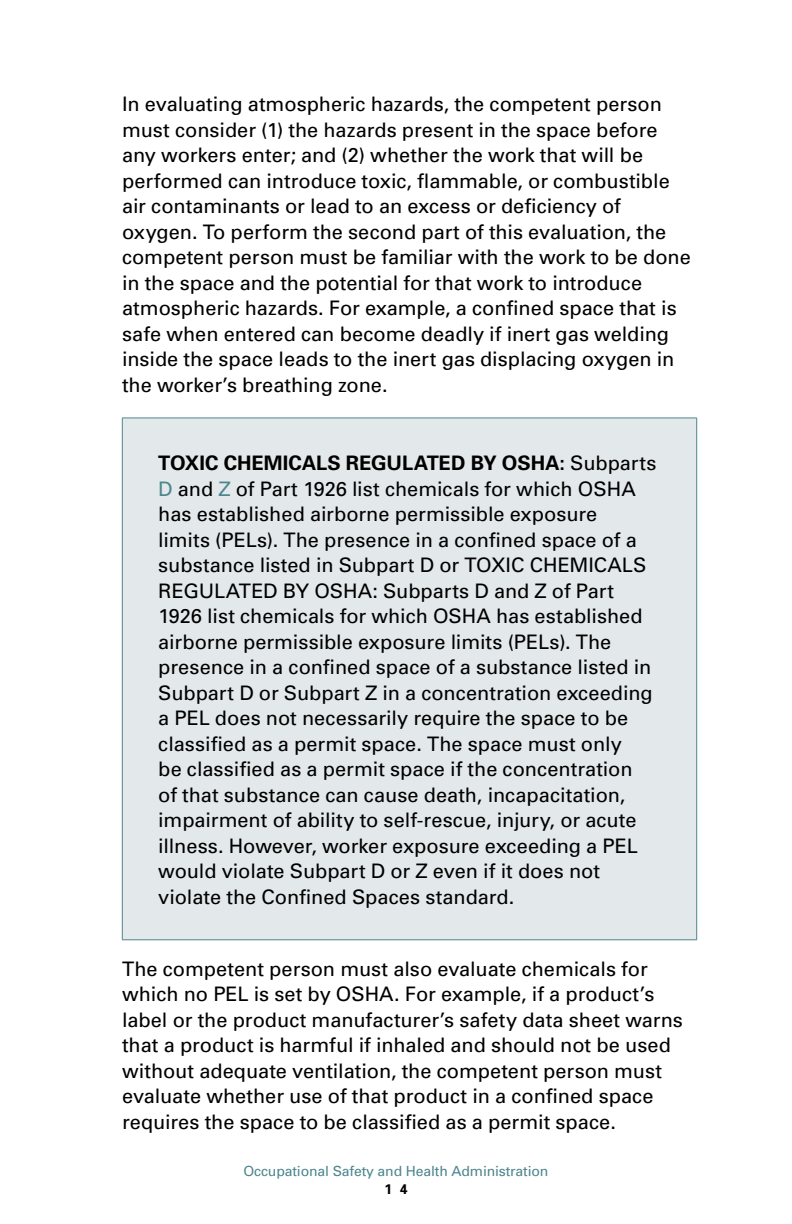
<style>
.page{position:relative;width:792px;height:1224px;background:#fff}
.page>*{position:absolute;margin:0;border:0;box-sizing:border-box;transform-origin:0 0}
.t1{font:20px/25.4px "Univers";color:#000}
.t2{font:14px "Univers";letter-spacing:-.01em;color:#4e868e}
.t3{font:700 14px "Univers";color:#000}
.s1{font-weight:700}
.s2{color:#4e868e}
</style>
<div class="page">
<div style="left:122px;top:418px;width:575px;height:522px;background:#e3e9ea"></div>
<hr style="left:122px;top:418px;width:575px;height:1px;background:#4e868e">
<hr style="left:122px;top:418px;width:1px;height:522px;background:#4e868e">
<hr style="left:696px;top:418px;width:1px;height:522px;background:#4e868e">
<hr style="left:122px;top:939px;width:575px;height:1px;background:#4e868e">
<p class="t1" style="left:122px;top:91px;width:570px">In evaluating atmospheric hazards, the competent person must consider (1) the hazards present in the space before any workers enter; and (2) whether the work that will be performed can introduce toxic, flammable, or combustible air contaminants or lead to an excess or deficiency of oxygen. To perform the second part of this evaluation, the competent person must be familiar with the work to be done in the space and the potential for that work to introduce atmospheric hazards. For example, a confined space that is safe when entered can become deadly if inert gas welding inside the space leads to the inert gas displacing oxygen in the worker’s breathing zone.</p>
<p class="t1" style="left:158px;top:450px;width:500px"><span class="s1">TOXIC CHEMICALS REGULATED BY OSHA:</span> Subparts <span class="s2">D</span> and <span class="s2">Z</span> of Part 1926 list chemicals for which OSHA has established airborne permissible exposure<br>limits (PELs). The presence in a confined space of a substance listed in Subpart D or TOXIC CHEMICALS REGULATED BY OSHA: Subparts D and Z of Part 1926 list chemicals for which OSHA has established airborne permissible exposure limits (PELs). The presence in a confined space of a substance listed in Subpart D or Subpart Z in a concentration exceeding a PEL does not necessarily require the space to be classified as a permit space. The space must only<br>be classified as a permit space if the concentration of that substance can cause death, incapacitation, impairment of ability to self-rescue, injury, or acute illness. However, worker exposure exceeding a PEL would violate Subpart D or Z even if it does not violate the Confined Spaces standard.</p>
<p class="t1" style="left:122px;top:955px;width:562px">The competent person must also evaluate chemicals for which no PEL is set by OSHA. For example, if a product’s label or the product manufacturer’s safety data sheet warns that a product is harmful if inhaled and should not be used without adequate ventilation, the competent person must evaluate whether use of that product in a confined space requires the space to be classified as a permit space.</p>
<p class="t2" style="left:244px;top:1162px;width:306px">Occupational Safety and Health Administration</p>
<p class="t3" style="left:384px;top:1180px;width:25px">1 4</p>
</div>
